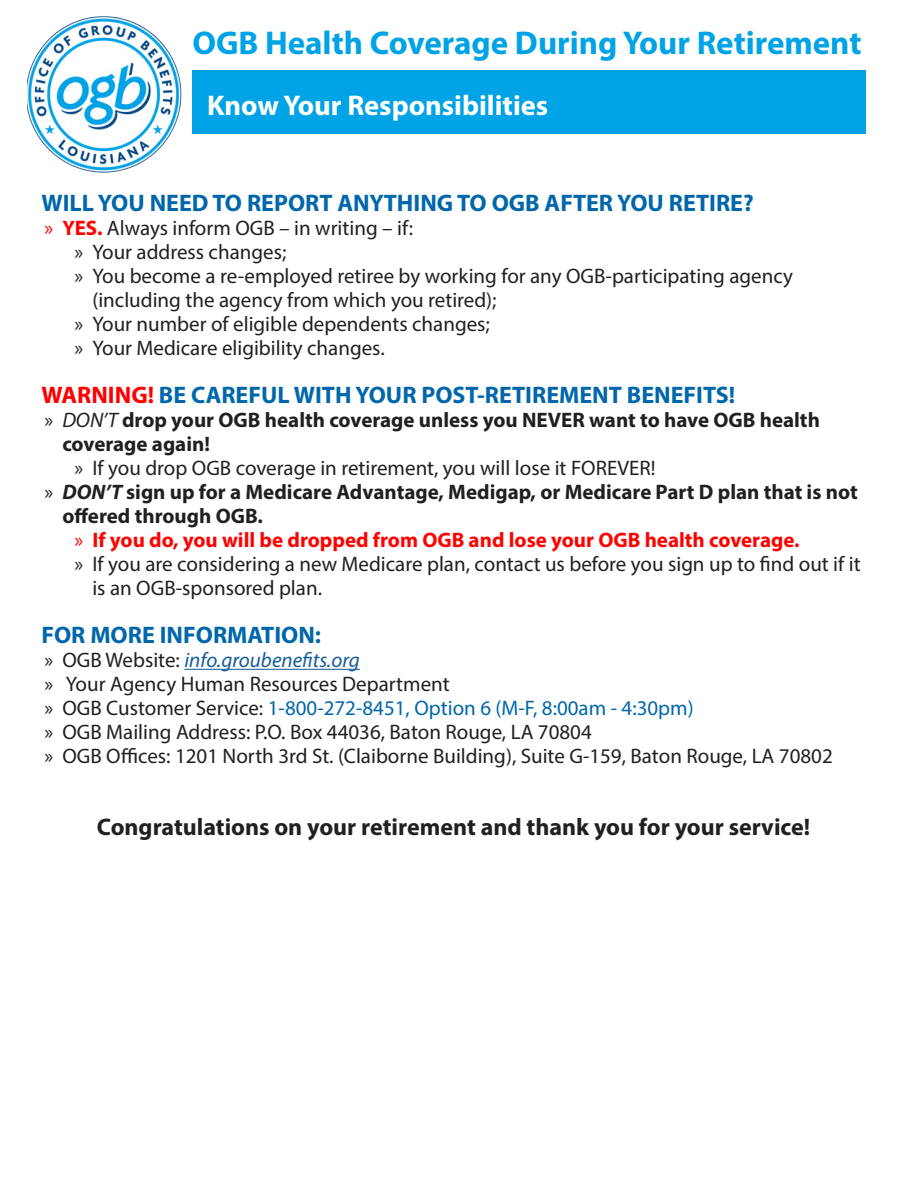
<style>
.page{position:relative;width:918px;height:1188px;background:#fff}
.page>*{position:absolute;margin:0;border:0;box-sizing:border-box;transform-origin:0 0}
.Subheader_1{font:700 33px "Myriad Pro";color:#00a3e6}
.Bold{font:700 28.5px "Myriad Pro";color:#fff}
.Bullets_1{font:700 24px "Myriad Pro";color:#0067aa}
.Bullets_1-2{font:700 24px "Myriad Pro";color:#231f20}
.t1{font:21px/24px "Myriad Pro";color:#231f20}
.t2{font:700 21px/24px "Myriad Pro";color:#231f20}
.t3{font:700 21px "Myriad Pro";color:#f00}
.t4{font:21px "Myriad Pro";color:#0067aa}
.t5{font:italic 21px "Myriad Pro";color:#175d9e}
.s1{color:#f00}
.s2{font-weight:700;color:#f00}
.s3{font-weight:400}
.s4{font-weight:400;font-style:italic}
.s5{font-style:italic}
.s6{font-style:normal;color:#231f20}
.s7{color:#231f20}
</style>
<div class="page">
<hr style="left:184px;top:669px;width:176px;height:1px;background:#175d9e">
<img style="left:27px;top:16px;width:155px;height:157px">
<div style="left:192px;top:70px;width:674px;height:63px;background:#00a3e6"></div>
<p class="Subheader_1" style="left:192px;top:22px;width:671px">OGB Health Coverage During Your Retirement</p>
<p class="Bold" style="left:207px;top:87px;width:343px">Know Your Responsibilities</p>
<p class="Bullets_1" style="left:41px;top:187px;width:714px">WILL YOU NEED TO REPORT ANYTHING TO OGB AFTER YOU RETIRE?</p>
<p class="t1" style="left:44px;top:216px;width:370px"><span class="s1">»</span> <span class="s2">YES.</span> Always inform OGB – in writing – if:</p>
<p class="t1" style="left:74px;top:240px;width:214px">» Your address changes;</p>
<p class="t1" style="left:92px;top:264px;width:702px;text-indent:-18px">» You become a re-employed retiree by working for any OGB-participating agency (including the agency from which you retired);</p>
<p class="t1" style="left:74px;top:312px;width:417px">» Your number of eligible dependents changes;</p>
<p class="t1" style="left:74px;top:336px;width:312px">» Your Medicare eligibility changes.</p>
<p class="Bullets_1" style="left:41px;top:379px;width:695px"><span class="s1">WARNING!</span> BE CAREFUL WITH YOUR POST-RETIREMENT BENEFITS!</p>
<p class="t2" style="left:62px;top:407px;width:759px;text-indent:-18px"><span class="s3">»</span> <span class="s4">DON’T</span> drop your OGB health coverage unless you NEVER want to have OGB health coverage again!</p>
<p class="t1" style="left:74px;top:456px;width:583px">» If you drop OGB coverage in retirement, you will lose it FOREVER!</p>
<p class="t2" style="left:62px;top:479px;width:797px;text-indent:-18px"><span class="s3">»</span> <span class="s5">DON’T</span> sign up for a Medicare Advantage, Medigap, or Medicare Part D plan that is not offered through OGB.</p>
<p class="t3" style="left:74px;top:526px;width:727px"><span class="s3">»</span> If you do, you will be dropped from OGB and lose your OGB health coverage.</p>
<p class="t1" style="left:92px;top:552px;width:770px;text-indent:-18px">» If you are considering a new Medicare plan, contact us before you sign up to find out if it is an OGB-sponsored plan.</p>
<p class="Bullets_1" style="left:41px;top:619px;width:281px">FOR MORE INFORMATION:</p>
<p class="t5" style="left:44px;top:647px;width:317px"><span class="s6">» OGB Website:</span> info.groubenefits.org</p>
<p class="t1" style="left:44px;top:672px;width:407px">» Your Agency Human Resources Department</p>
<p class="t4" style="left:44px;top:695px;width:651px"><span class="s7">» OGB Customer Service:</span> 1-800-272-8451, Option 6 (M-F, 8:00am - 4:30pm)</p>
<p class="t1" style="left:44px;top:720px;width:549px">» OGB Mailing Address: P.O. Box 44036, Baton Rouge, LA 70804</p>
<p class="t1" style="left:44px;top:744px;width:790px">» OGB Offices: 1201 North 3rd St. (Claiborne Building), Suite G-159, Baton Rouge, LA 70802</p>
<p class="Bullets_1-2" style="left:97px;top:811px;width:715px">Congratulations on your retirement and thank you for your service!</p>
</div>
